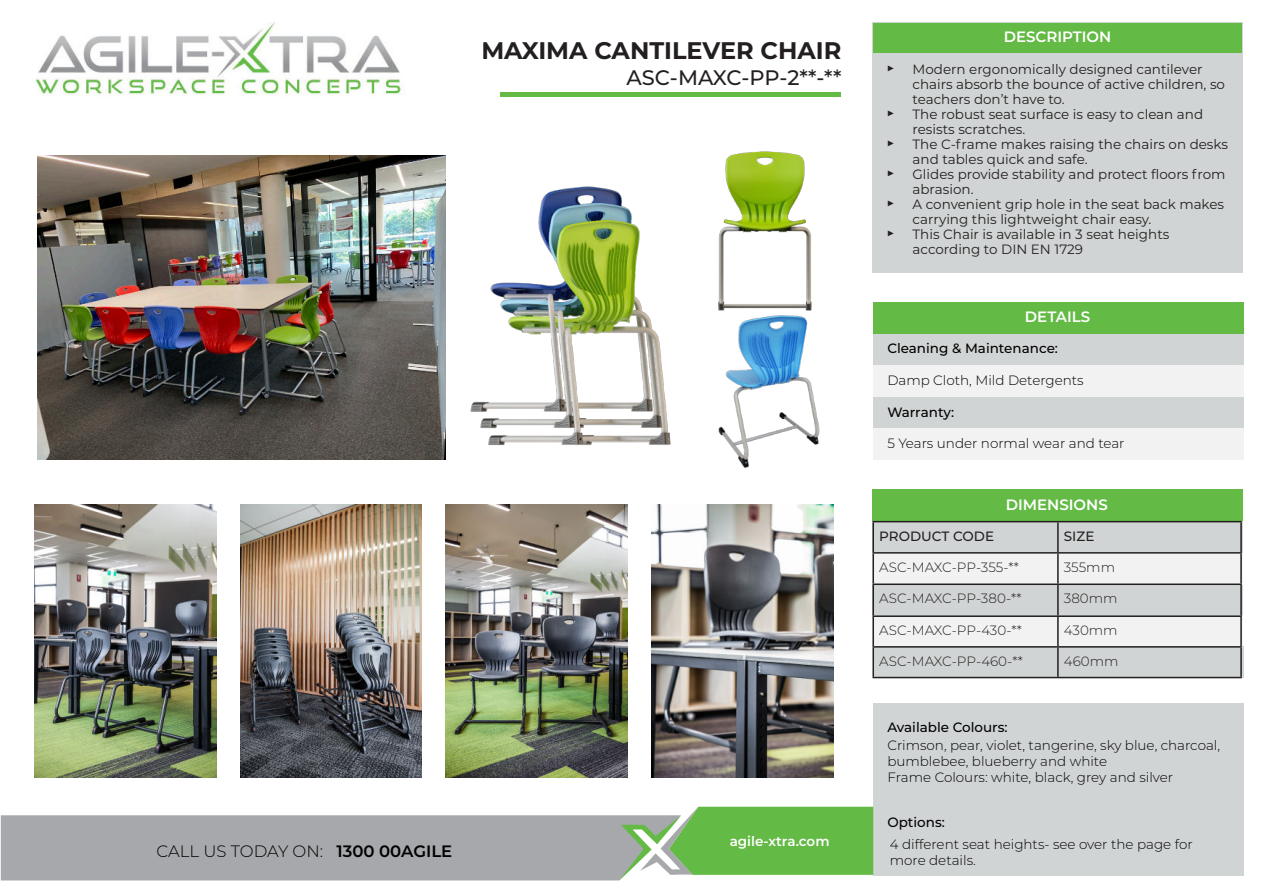
<style>
.page{position:relative;width:1263px;height:893px;background:#fff}
.page>*{position:absolute;margin:0;border:0;box-sizing:border-box;transform-origin:0 0}
.t1{font:700 24px "Montserrat";color:#231f20}
.t2{font:500 21px "Montserrat";letter-spacing:-.005em;color:#231f20}
.t3{font:300 16.5px "Montserrat";color:#000}
.t4{font:600 15px "Montserrat";color:#fff}
.t5{font:13.5px/15px "Montserrat";color:#231f20}
.t6{font:300 13.5px/16.2px "Montserrat";color:#000}
.t7{font:300 13.5px "Montserrat";color:#231f20}
.t8{font:500 13.5px "Montserrat";color:#000}
.t9{font:500 13.5px "Montserrat";color:#231f20}
.t10{font:600 13.5px "Montserrat";color:#fff}
.s1{font-weight:600}
</style>
<div class="page">
<div style="left:872px;top:22px;width:370px;height:250px;background:#d1d4d4"></div>
<div style="left:873px;top:333px;width:370px;height:32px;background:#d1d4d4"></div>
<div style="left:873px;top:397px;width:370px;height:31px;background:#d1d4d4"></div>
<div style="left:873px;top:703px;width:370px;height:172px;background:#d1d4d4"></div>
<div style="left:873px;top:365px;width:370px;height:32px;background:#f2f2f2"></div>
<div style="left:873px;top:428px;width:370px;height:32px;background:#f2f2f2"></div>
<div style="left:873px;top:23px;width:369px;height:29px;background:#63ba45"></div>
<div style="left:873px;top:302px;width:370px;height:31px;background:#63ba45"></div>
<svg style="left:1px;top:807px;width:872px;height:73px;background:#a3b6a0"></svg>
<div style="left:500px;top:92px;width:341px;height:5px;background:#63ba45"></div>
<img style="left:718px;top:317px;width:102px;height:151px">
<img style="left:37px;top:156px;width:409px;height:303px">
<img style="left:240px;top:505px;width:182px;height:272px">
<img style="left:35px;top:505px;width:181px;height:272px">
<img style="left:652px;top:505px;width:182px;height:272px">
<img style="left:443px;top:172px;width:228px;height:281px">
<img style="left:446px;top:505px;width:181px;height:272px">
<img style="left:718px;top:151px;width:94px;height:166px">
<div style="left:872px;top:521px;width:370px;height:32px;background:#d1d4d4"></div>
<div style="left:872px;top:584px;width:370px;height:32px;background:#d1d4d4"></div>
<div style="left:872px;top:553px;width:370px;height:31px;background:#f2f2f2"></div>
<div style="left:872px;top:616px;width:370px;height:32px;background:#f2f2f2"></div>
<div style="left:872px;top:490px;width:370px;height:31px;background:#63ba45"></div>
<div style="left:873px;top:646px;width:370px;height:32px;background:#d1d4d4"></div>
<hr style="left:872px;top:521px;width:186px;height:1px;background:#231f20">
<hr style="left:872px;top:522px;width:2px;height:30px;background:#231f20">
<hr style="left:1058px;top:521px;width:184px;height:1px;background:#231f20">
<hr style="left:1057px;top:522px;width:2px;height:30px;background:#231f20">
<hr style="left:1240px;top:522px;width:2px;height:30px;background:#231f20">
<hr style="left:872px;top:552px;width:186px;height:2px;background:#231f20">
<hr style="left:872px;top:554px;width:2px;height:29px;background:#231f20">
<hr style="left:1058px;top:552px;width:184px;height:2px;background:#231f20">
<hr style="left:1057px;top:554px;width:2px;height:29px;background:#231f20">
<hr style="left:1240px;top:554px;width:2px;height:29px;background:#231f20">
<hr style="left:872px;top:583px;width:186px;height:2px;background:#231f20">
<hr style="left:872px;top:585px;width:2px;height:30px;background:#231f20">
<hr style="left:1058px;top:583px;width:184px;height:2px;background:#231f20">
<hr style="left:1057px;top:585px;width:2px;height:30px;background:#231f20">
<hr style="left:1240px;top:585px;width:2px;height:30px;background:#231f20">
<hr style="left:872px;top:615px;width:186px;height:2px;background:#231f20">
<hr style="left:872px;top:617px;width:2px;height:29px;background:#231f20">
<hr style="left:1058px;top:615px;width:184px;height:2px;background:#231f20">
<hr style="left:1057px;top:617px;width:2px;height:29px;background:#231f20">
<hr style="left:1240px;top:617px;width:2px;height:29px;background:#231f20">
<hr style="left:872px;top:646px;width:186px;height:2px;background:#231f20">
<hr style="left:872px;top:648px;width:2px;height:29px;background:#231f20">
<hr style="left:1058px;top:646px;width:184px;height:2px;background:#231f20">
<hr style="left:1057px;top:648px;width:2px;height:29px;background:#231f20">
<hr style="left:1240px;top:648px;width:2px;height:29px;background:#231f20">
<hr style="left:872px;top:677px;width:186px;height:1px;background:#231f20">
<hr style="left:1058px;top:677px;width:184px;height:1px;background:#231f20">
<img style="left:35px;top:22px;width:367px;height:74px">
<h1 class="t1" style="left:481px;top:37px;width:362px">MAXIMA CANTILEVER CHAIR</h1>
<h2 class="t2" style="left:626px;top:69px;width:217px">ASC-MAXC-PP-2**-**</h2>
<p class="t3" style="left:157px;top:844px;width:297px">CALL US TODAY ON: <span class="s1">1300 00AGILE</span></p>
<p class="t10" style="left:730px;top:836px;width:101px">agile-xtra.com</p>
<p class="t5" style="left:887px;top:61px;width:10px">▶</p>
<p class="t5" style="left:887px;top:106px;width:10px">▶</p>
<p class="t5" style="left:887px;top:136px;width:10px">▶</p>
<p class="t5" style="left:887px;top:166px;width:10px">▶</p>
<p class="t5" style="left:887px;top:196px;width:10px">▶</p>
<p class="t5" style="left:887px;top:226px;width:10px">▶</p>
<p class="t4" style="left:1004px;top:30px;width:109px">DESCRIPTION</p>
<p class="t5" style="left:912px;top:63px;width:317px">Modern ergonomically designed cantilever chairs absorb the bounce of active children, so teachers don’t have to.<br>The robust seat surface is easy to clean and resists scratches.<br>The C-frame makes raising the chairs on desks and tables quick and safe.<br>Glides provide stability and protect floors from abrasion.<br>A convenient grip hole in the seat back makes carrying this lightweight chair easy.<br>This Chair is available in 3 seat heights according to DIN EN 1729</p>
<p class="t4" style="left:1025px;top:310px;width:67px">DETAILS</p>
<p class="t8" style="left:887px;top:343px;width:172px">Cleaning &amp; Maintenance:</p>
<p class="t6" style="left:887px;top:373px;width:198px">Damp Cloth, Mild Detergents</p>
<p class="t8" style="left:887px;top:407px;width:68px">Warranty:</p>
<p class="t6" style="left:887px;top:437px;width:239px">5 Years under normal wear and tear</p>
<p class="t4" style="left:1006px;top:498px;width:104px">DIMENSIONS</p>
<p class="t9" style="left:879px;top:530px;width:116px">PRODUCT CODE</p>
<p class="t9" style="left:1064px;top:530px;width:32px">SIZE</p>
<p class="t7" style="left:879px;top:562px;width:141px">ASC-MAXC-PP-355-**</p>
<p class="t7" style="left:1064px;top:562px;width:53px">355mm</p>
<p class="t7" style="left:879px;top:593px;width:144px">ASC-MAXC-PP-380-**</p>
<p class="t7" style="left:1064px;top:593px;width:55px">380mm</p>
<p class="t7" style="left:879px;top:625px;width:144px">ASC-MAXC-PP-430-**</p>
<p class="t7" style="left:1064px;top:625px;width:55px">430mm</p>
<p class="t7" style="left:879px;top:656px;width:145px">ASC-MAXC-PP-460-**</p>
<p class="t7" style="left:1064px;top:656px;width:56px">460mm</p>
<p class="t8" style="left:887px;top:721px;width:122px">Available Colours:</p>
<p class="t6" style="left:887px;top:738px;width:334px">Crimson, pear, violet, tangerine, sky blue, charcoal, bumblebee, blueberry and white<br>Frame Colours: white, black, grey and silver</p>
<p class="t8" style="left:887px;top:816px;width:59px">Options:</p>
<p class="t6" style="left:890px;top:837px;width:304px">4 different seat heights- see over the page for more details.</p>
</div>
